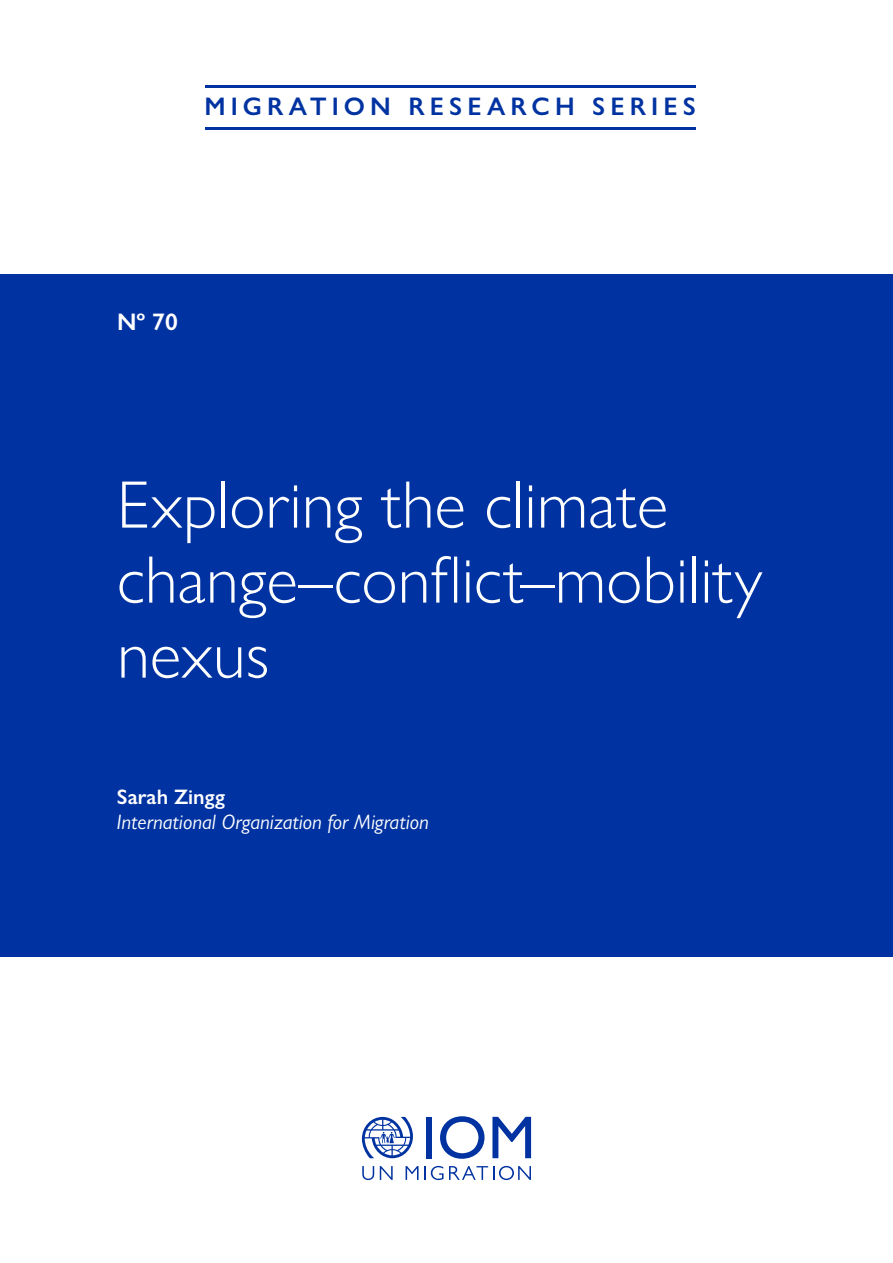
<style>
.page{position:relative;width:893px;height:1263px;background:#fff}
.page>*{position:absolute;margin:0;border:0;box-sizing:border-box;transform-origin:0 0}
.t1{font:300 67.5px/75px "Gill Sans Nova";color:#fff}
.t2{font:600 25.5px "Gill Sans Nova";letter-spacing:.2em;color:#0033a1}
.t3{font:600 24px "Gill Sans Nova";color:#fff}
.t4{font:italic 21px "Gill Sans Nova";color:#fff}
.t5{font:600 21px "Gill Sans Nova";color:#fff}
</style>
<div class="page">
<div style="left:426px;top:1117px;width:6px;height:41px;background:#0033a1"></div>
<svg style="left:440px;top:1116px;width:44px;height:43px"></svg>
<svg style="left:492px;top:1117px;width:39px;height:41px"></svg>
<svg style="left:362px;top:1166px;width:12px;height:14px"></svg>
<svg style="left:380px;top:1166px;width:13px;height:14px"></svg>
<svg style="left:406px;top:1166px;width:13px;height:14px"></svg>
<svg style="left:425px;top:1166px;width:106px;height:14px"></svg>
<svg style="left:362px;top:1117px;width:51px;height:41px"></svg>
<div style="left:0;top:274px;width:893px;height:683px;background:#0033a1"></div>
<hr style="left:206px;top:127px;width:490px;height:3px;background:#0033a1">
<hr style="left:206px;top:85px;width:490px;height:3px;background:#0033a1">
<p class="t2" style="left:204px;top:90px;width:493px">MIGRATION RESEARCH SERIES</p>
<p class="t3" style="left:117px;top:307px;width:62px">Nº 70</p>
<p class="t1" style="left:117px;top:466px;width:647px">Exploring the climate change–conflict–mobility nexus</p>
<p class="t5" style="left:117px;top:783px;width:110px">Sarah Zingg</p>
<p class="t4" style="left:117px;top:809px;width:313px">International Organization for Migration</p>
</div>
